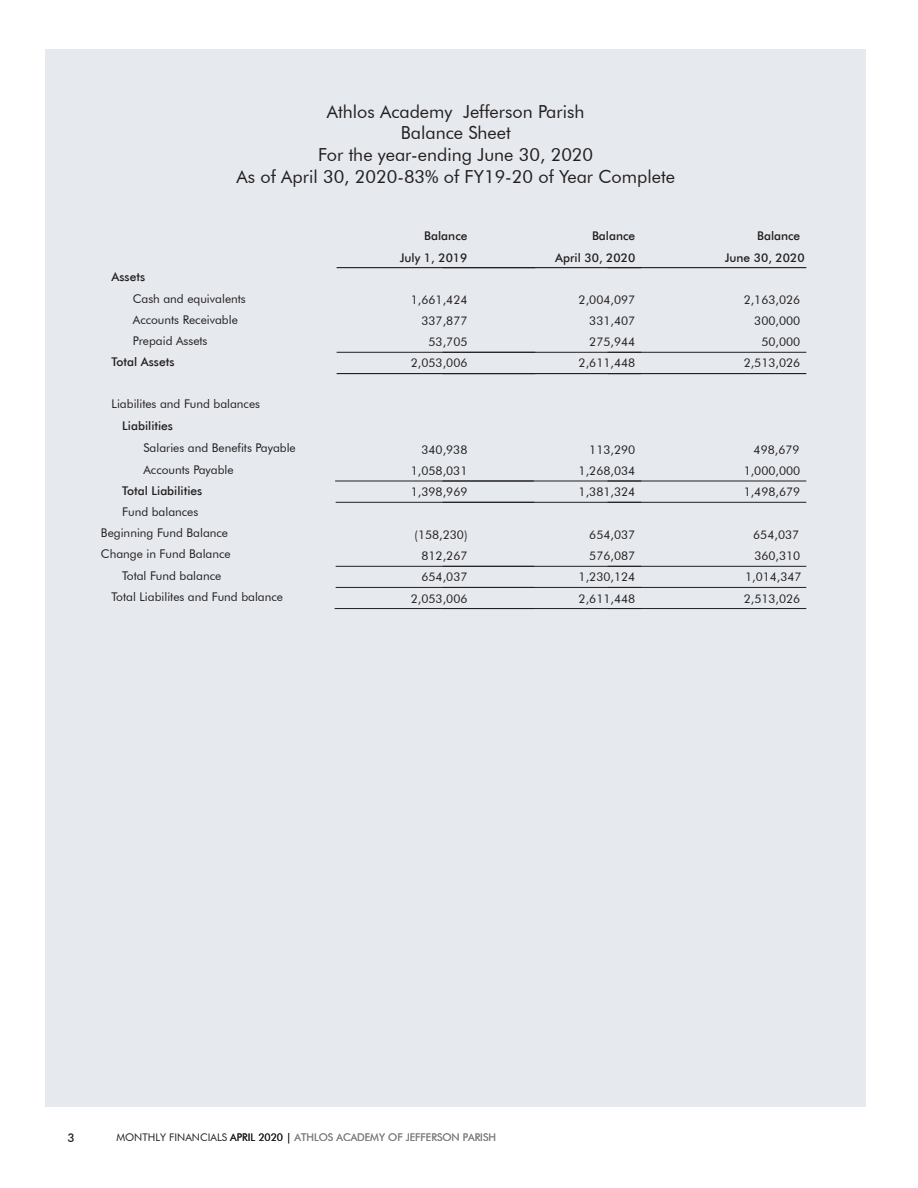
<style>
.page{position:relative;width:918px;height:1188px;background:#fff}
.page>*{position:absolute;margin:0;border:0;box-sizing:border-box;transform-origin:0 0}
.t1{font:18px "Futura BT";color:#231f20}
.t2{font:12px/21.1px "Futura BT";color:#231f20;text-align:justify}
.t3{font:500 12px/21.3px "Futura BT";color:#231f20}
.t4{font:10.5px "Futura BT";color:#808285}
.s1{color:#231f20}
</style>
<div class="page">
<div style="left:45px;top:50px;width:821px;height:1057px;background:#e6e9ed"></div>
<hr style="left:337px;top:267px;width:198px;height:1px;background:#231f20">
<hr style="left:443px;top:267px;width:198px;height:1px;background:#231f20">
<hr style="left:337px;top:352px;width:198px;height:1px;background:#231f20">
<hr style="left:443px;top:352px;width:198px;height:1px;background:#231f20">
<hr style="left:335px;top:481px;width:199px;height:1px;background:#231f20">
<hr style="left:443px;top:481px;width:198px;height:1px;background:#231f20">
<hr style="left:336px;top:502px;width:198px;height:1px;background:#231f20">
<hr style="left:443px;top:502px;width:198px;height:1px;background:#231f20">
<hr style="left:336px;top:566px;width:198px;height:1px;background:#231f20">
<hr style="left:443px;top:566px;width:198px;height:1px;background:#231f20">
<hr style="left:336px;top:587px;width:198px;height:1px;background:#231f20">
<hr style="left:443px;top:587px;width:198px;height:1px;background:#231f20">
<hr style="left:335px;top:608px;width:198px;height:1px;background:#231f20">
<hr style="left:443px;top:608px;width:198px;height:1px;background:#231f20">
<hr style="left:337px;top:373px;width:198px;height:1px;background:#231f20">
<hr style="left:443px;top:373px;width:198px;height:1px;background:#231f20">
<hr style="left:608px;top:267px;width:198px;height:1px;background:#231f20">
<hr style="left:608px;top:352px;width:198px;height:1px;background:#231f20">
<hr style="left:608px;top:481px;width:198px;height:1px;background:#231f20">
<hr style="left:608px;top:502px;width:198px;height:1px;background:#231f20">
<hr style="left:608px;top:566px;width:198px;height:1px;background:#231f20">
<hr style="left:608px;top:587px;width:198px;height:1px;background:#231f20">
<hr style="left:608px;top:608px;width:198px;height:1px;background:#231f20">
<hr style="left:608px;top:373px;width:198px;height:1px;background:#231f20">
<p class="t1" style="left:327px;top:101px;width:259px">Athlos Academy Jefferson Parish</p>
<p class="t1" style="left:401px;top:122px;width:112px">Balance Sheet</p>
<p class="t1" style="left:318px;top:144px;width:276px">For the year-ending June 30, 2020</p>
<p class="t1" style="left:237px;top:165px;width:440px">As of April 30, 2020-83% of FY19-20 of Year Complete</p>
<p class="t3" style="left:424px;top:225px;width:45px">Balance</p>
<p class="t3" style="left:592px;top:225px;width:45px">Balance</p>
<p class="t3" style="left:400px;top:247px;width:69px">July 1, 2019</p>
<p class="t3" style="left:555px;top:247px;width:81px">April 30, 2020</p>
<p class="t3" style="left:112px;top:266px;width:35px">Assets</p>
<p class="t2" style="left:133px;top:288px;width:115px">Cash and equivalents</p>
<p class="t2" style="left:411px;top:289px;width:58px">1,661,424</p>
<p class="t2" style="left:579px;top:289px;width:58px">2,004,097</p>
<p class="t2" style="left:133px;top:309px;width:107px">Accounts Receivable</p>
<p class="t2" style="left:421px;top:310px;width:48px">337,877</p>
<p class="t2" style="left:589px;top:310px;width:48px">331,407</p>
<p class="t2" style="left:133px;top:330px;width:76px">Prepaid Assets</p>
<p class="t2" style="left:429px;top:331px;width:40px">53,705</p>
<p class="t2" style="left:589px;top:331px;width:48px">275,944</p>
<p class="t3" style="left:112px;top:351px;width:64px">Total Assets</p>
<p class="t2" style="left:411px;top:352px;width:58px">2,053,006</p>
<p class="t2" style="left:579px;top:352px;width:58px">2,611,448</p>
<p class="t2" style="left:112px;top:393px;width:150px">Liabilites and Fund balances</p>
<p class="t3" style="left:122px;top:415px;width:52px">Liabilities</p>
<p class="t2" style="left:143px;top:437px;width:154px">Salaries and Benefits Payable</p>
<p class="t2" style="left:421px;top:439px;width:48px">340,938</p>
<p class="t2" style="left:589px;top:439px;width:48px">113,290</p>
<p class="t2" style="left:143px;top:459px;width:92px">Accounts Payable</p>
<p class="t2" style="left:411px;top:460px;width:58px">1,058,031</p>
<p class="t2" style="left:579px;top:460px;width:58px">1,268,034</p>
<p class="t3" style="left:122px;top:480px;width:82px">Total Liabilities</p>
<p class="t2" style="left:411px;top:481px;width:58px">1,398,969</p>
<p class="t2" style="left:579px;top:481px;width:58px">1,381,324</p>
<p class="t2" style="left:122px;top:501px;width:78px">Fund balances</p>
<p class="t2" style="left:101px;top:522px;width:129px">Beginning Fund Balance</p>
<p class="t2" style="left:415px;top:524px;width:54px">(158,230)</p>
<p class="t2" style="left:589px;top:524px;width:48px">654,037</p>
<p class="t2" style="left:101px;top:543px;width:131px">Change in Fund Balance</p>
<p class="t2" style="left:421px;top:545px;width:48px">812,267</p>
<p class="t2" style="left:589px;top:545px;width:48px">576,087</p>
<p class="t2" style="left:122px;top:565px;width:101px">Total Fund balance</p>
<p class="t2" style="left:421px;top:566px;width:48px">654,037</p>
<p class="t2" style="left:579px;top:566px;width:58px">1,230,124</p>
<p class="t2" style="left:112px;top:586px;width:173px">Total Liabilites and Fund balance</p>
<p class="t2" style="left:411px;top:588px;width:58px">2,053,006</p>
<p class="t2" style="left:579px;top:588px;width:58px">2,611,448</p>
<p class="t3" style="left:725px;top:225px;width:81px;text-indent:32px">Balance<br>June 30, 2020</p>
<p class="t2" style="left:744px;top:289px;width:58px;text-align:right">2,163,026<br>300,000<br>50,000<br>2,513,026</p>
<p class="t2" style="left:744px;top:440px;width:58px;text-indent:10px">498,679<br>1,000,000<br>1,498,679</p>
<p class="t2" style="left:753px;top:524px;width:48px">654,037</p>
<p class="t2" style="left:744px;top:545px;width:60px;text-indent:11px">360,310<br>1,014,347<br>2,513,026</p>
<p class="t3" style="left:67px;top:1127px;width:9px">3</p>
<p class="t4" style="left:116px;top:1131px;width:381px"><span class="s1">MONTHLY FINANCIALS APRIL 2020 |</span> ATHLOS ACADEMY OF JEFFERSON PARISH</p>
</div>
